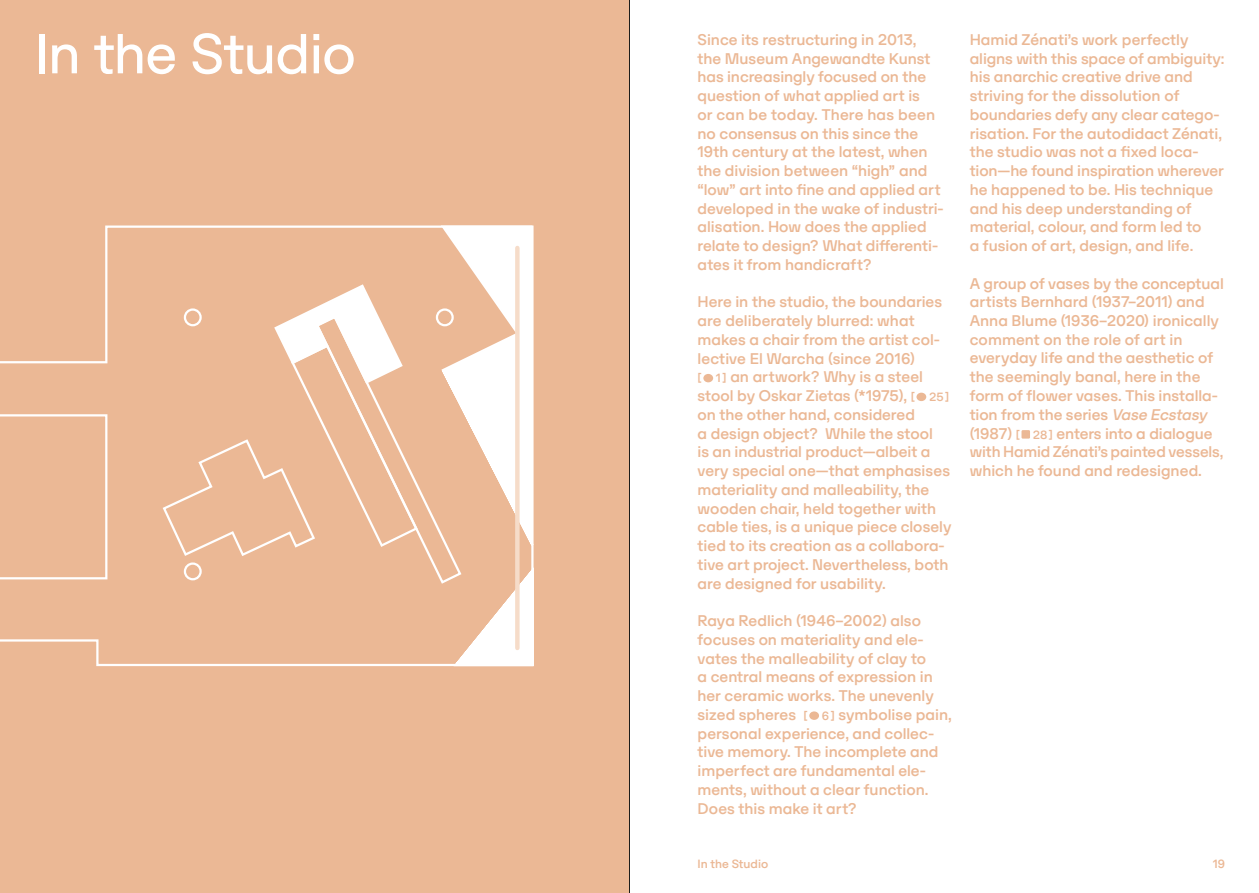
<style>
.page{position:relative;width:1259px;height:893px;background:#fff}
.page>*{position:absolute;margin:0;border:0;box-sizing:border-box;transform-origin:0 0}
.t1{font:60px "Sono";letter-spacing:-.015em;color:#fff}
.t2{font:500 16.5px/18.8px "Sono";color:#ebb895}
.t3{font:500 12.75px "Sono";color:#ebb895}
.s1{font-size:12.75px}
.s2{font-style:italic}
</style>
<div class="page">
<div style="left:0;top:0;width:629px;height:893px;background:#ebb895"></div>
<div style="left:703px;top:374px;width:10px;height:8px;background:#ebb895;border-radius:50%"></div>
<div style="left:916px;top:393px;width:10px;height:8px;background:#ebb895;border-radius:50%"></div>
<div style="left:809px;top:711px;width:10px;height:9px;background:#ebb895;border-radius:50%"></div>
<div style="left:1021px;top:430px;width:9px;height:9px;background:#ebb895"></div>
<svg style="left:0;top:225px;width:161px;height:442px"></svg>
<svg style="left:161px;top:225px;width:373px;height:442px"></svg>
<hr style="left:515px;top:248px;width:4px;height:400px;background:#f6dcc9">
<hr style="left:629px;top:0;width:1px;height:893px;background:#1d1d1b">
<h1 class="t1" style="left:34px;top:16px;width:323px">In the Studio</h1>
<p class="t2" style="left:697px;top:30px;width:248px">Since its restructuring in 2013, the Museum Angewandte Kunst has increasingly focused on the question of what applied art is<br>or can be today. There has been no consensus on this since the<br>19th century at the latest, when the division between “high” and “low” art into fine and applied art developed in the wake of industri&shy;alisation. How does the applied relate to design? What differenti&shy;ates it from handicraft?</p>
<p class="t2" style="left:697px;top:292px;width:255px">Here in the studio, the boundaries are deliberately blurred: what makes a chair from the artist col&shy;lective El Warcha (since 2016)<br><span class="s1">[ 1 ]</span> an artwork? Why is a steel stool by Oskar Zietas (*1975), <span class="s1">[ 25 ] </span>on the other hand, considered<br>a design object? While the stool<br>is an industrial product—albeit a very special one—that emphasises materiality and malleability, the wooden chair, held together with cable ties, is a unique piece closely tied to its creation as a collabora&shy;tive art project. Nevertheless, both are designed for usability.</p>
<p class="t2" style="left:697px;top:611px;width:256px">Raya Redlich (1946–2002) also focuses on materiality and ele&shy;vates the malleability of clay to<br>a central means of expression in her ceramic works. The unevenly sized spheres <span class="s1">[ 6 ]</span> symbolise pain, personal experience, and collec&shy;tive memory. The incomplete and imperfect are fundamental ele&shy;ments, without a clear function.<br>Does this make it art?</p>
<p class="t2" style="left:969px;top:30px;width:256px">Hamid Zénati’s work perfectly aligns with this space of ambiguity: his anarchic creative drive and striving for the dissolution of boundaries defy any clear catego&shy;risation. For the autodidact Zénati, the studio was not a fixed loca&shy;tion—he found inspiration wherever he happened to be. His technique and his deep understanding of material, colour, and form led to<br>a fusion of art, design, and life.</p>
<p class="t2" style="left:969px;top:273px;width:255px">A group of vases by the conceptual artists Bernhard (1937–2011) and Anna Blume (1936–2020) ironically comment on the role of art in everyday life and the aesthetic of the seemingly banal, here in the form of flower vases. This installa&shy;tion from the series <span class="s2">Vase Ecstasy </span>(1987) <span class="s1">[ 28 ]</span> enters into a dialogue with Hamid Zénati’s painted vessels, which he found and redesigned.</p>
<p class="t3" style="left:697px;top:855px;width:72px">In the Studio</p>
<p class="t3" style="left:1212px;top:855px;width:14px">19</p>
</div>
